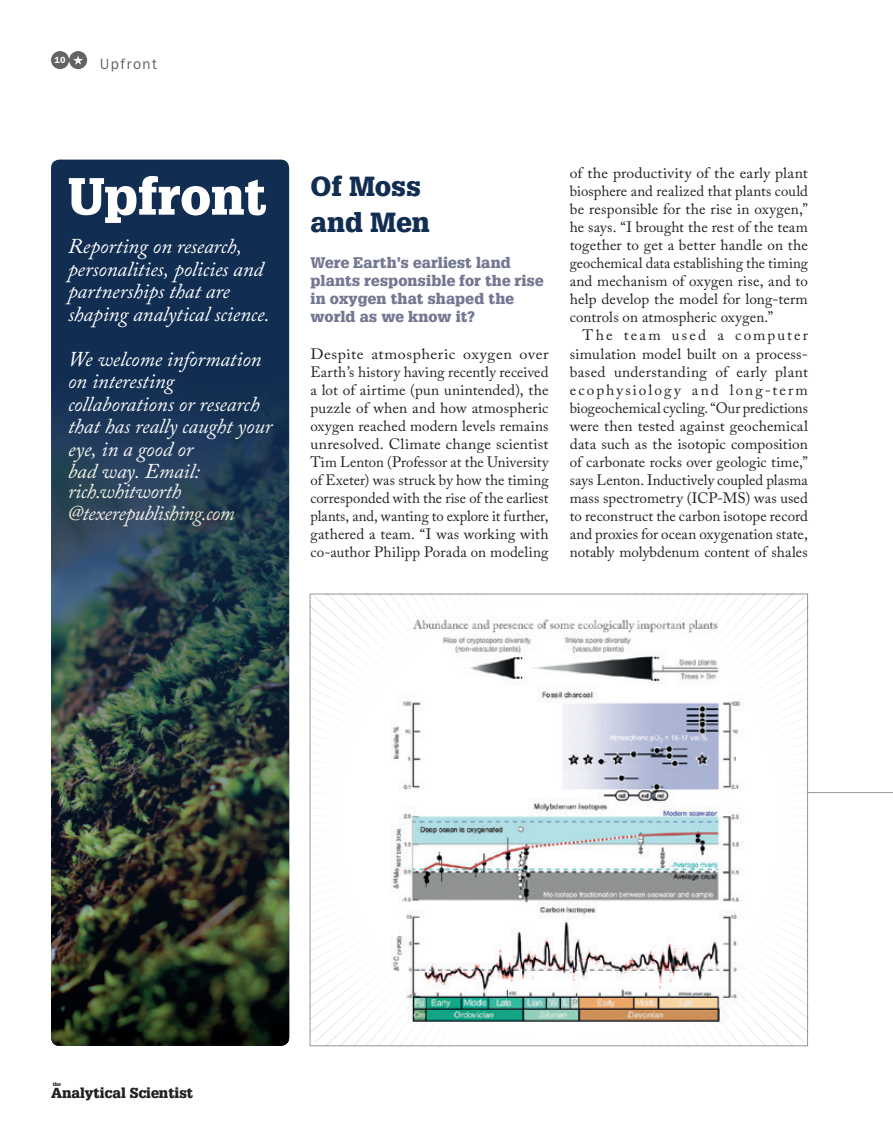
<style>
.page{position:relative;width:893px;height:1132px;background:#fff}
.page>*{position:absolute;margin:0;border:0;box-sizing:border-box;transform-origin:0 0}
.t1{font:900 51px "Glypha LT Std";letter-spacing:-.005em;color:#fff}
.t2{font:900 27px/36.2px "Glypha LT Std";letter-spacing:.005em;color:#112d52}
.t3{font:italic 21px/22.5px "Adobe Caslon Pro";letter-spacing:-.005em;color:#fff}
.t4{font:italic 21px/22.5px "Adobe Caslon Pro";letter-spacing:-.025em;color:#fff}
.t5{font:15px/18px "Adobe Caslon Pro";letter-spacing:.005em;color:#231f20;text-align:justify}
.t6{font:15px/18px "Adobe Caslon Pro";letter-spacing:.005em;color:#231f20;text-align:justify;scale:1.07 1}
.t7{font:15px/18px "Adobe Caslon Pro";letter-spacing:.005em;color:#231f20;text-align:justify;scale:1.04 1}
.t8{font:900 15px/18px "Glypha LT Std";letter-spacing:.015em;color:#737791}
.t9{font:15px "ITC Franklin Gothic Std";letter-spacing:.1em;color:#636366}
.t10{font:900 14.1px "Glypha";color:#231f20}
.t11{font:600 9px "ITC Franklin Gothic Std";color:#fff}
.t12{font:900 5.1px "Glypha";color:#231f20}
</style>
<div class="page">
<div style="left:51px;top:51px;width:18px;height:18px;background:#636366;border-radius:50%"></div>
<div style="left:69px;top:51px;width:18px;height:18px;background:#636366;border-radius:50%"></div>
<svg style="left:73px;top:55px;width:10px;height:10px"></svg>
<img style="left:51px;top:159px;width:238px;height:886px">
<img style="left:312px;top:595px;width:494px;height:448px">
<img style="left:348px;top:616px;width:416px;height:408px">
<hr style="left:808px;top:792px;width:85px;height:1px;background:#939598">
<p class="t11" style="left:55px;top:55px;width:12px">10</p>
<p class="t9" style="left:100px;top:55px;width:59px">Upfront</p>
<h1 class="t1" style="left:68px;top:165px;width:200px">Upfront</h1>
<h3 class="t3" style="left:68px;top:234px;width:203px">Reporting on research, personalities, policies and partnerships that are shaping analytical science.</h3>
<h3 class="t3" style="left:68px;top:347px;width:206px">We welcome information on interesting collaborations or research that has really caught your eye, in a good or<br>bad way. Email:</h3>
<h3 class="t4" style="left:68px;top:479px;width:168px">rich.whitworth @texerepublishing.com</h3>
<h2 class="t2" style="left:310px;top:168px;width:121px">Of Moss and Men</h2>
<p class="t8" style="left:310px;top:254px;width:235px">Were Earth’s earliest land plants responsible for the rise in oxygen that shaped the world as we know it?</p>
<p class="t6" style="left:310px;top:344px;width:224px">Despite atmospheric oxygen over Earth’s history having recently received a lot of airtime (pun unintended), the puzzle of when and how atmospheric oxygen reached modern levels remains unresolved. Climate change scientist Tim Lenton (Professor at the University of Exeter) was struck by how the timing corresponded with the rise of the earliest plants, and, wanting to explore it further, gathered a team. “I was working with co-author Philipp Porada on modeling</p>
<p class="t7" style="left:570px;top:163px;width:230px">of the productivity of the early plant biosphere and realized that plants could be responsible for the rise in oxygen,” he says. “I brought the rest of the team together to get a better handle on the geochemical data establishing the timing and mechanism of oxygen rise, and to help develop the model for long-term controls on atmospheric oxygen.”</p>
<p class="t5" style="left:570px;top:326px;width:240px;text-indent:13px">The team used a computer simulation model built on a process&shy;based understanding of early plant ecophysiology and long-term biogeochemical cycling. “Our predictions were then tested against geochemical data such as the isotopic composition of carbonate rocks over geologic time,” says Lenton. Inductively coupled plasma mass spectrometry (ICP-MS) was used to reconstruct the carbon isotope record and proxies for ocean oxygenation state, notably molybdenum content of shales</p>
<p class="t12" style="left:53px;top:1080px;width:10px">the</p>
<p class="t10" style="left:51px;top:1083px;width:144px">Analytical Scientist</p>
</div>
